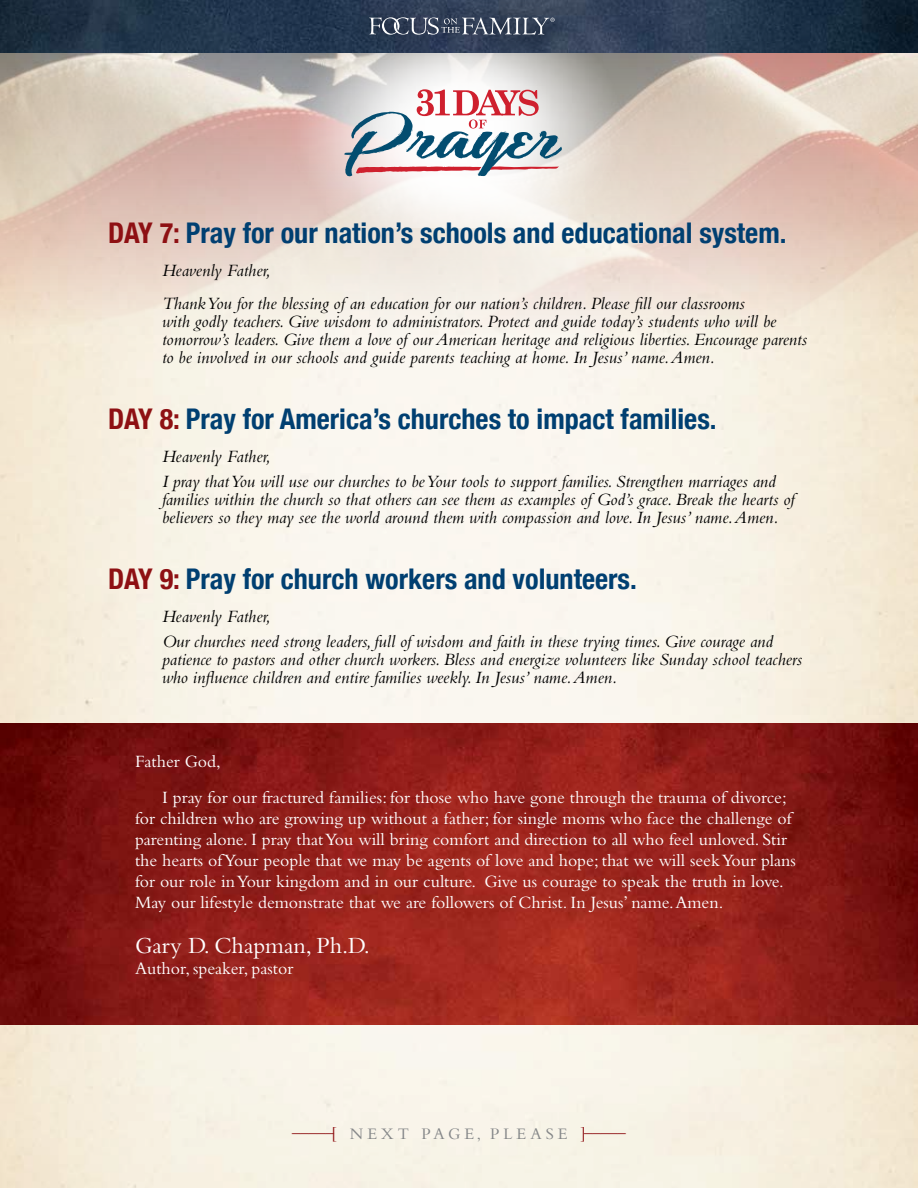
<style>
.page{position:relative;width:918px;height:1188px;background:#fff}
.page>*{position:absolute;margin:0;border:0;box-sizing:border-box;transform-origin:0 0}
.t1{font:700 condensed 28.5px "Helvetica Neue";color:#003f71}
.t2{font:24px "Bembo Std";color:#fff}
.t3{font:italic 18px/18px "Bembo Std";color:#000}
.t4{font:18px/21px "Bembo Std";color:#fff}
.t5{font:16.8px "Bembo Std";letter-spacing:.24em;color:#848688}
.s1{color:#8e1013}
</style>
<div class="page">
<img style="left:0;top:52px;width:918px;height:468px">
<img style="left:287px;top:52px;width:339px;height:175px">
<svg style="left:344px;top:89px;width:218px;height:87px"></svg>
<img style="left:0;top:723px;width:918px;height:302px">
<img style="left:0;top:0;width:918px;height:52px">
<div style="left:349px;top:0;width:224px;height:56px;background:#000;opacity:.75"></div>
<svg style="left:369px;top:17px;width:186px;height:18px;background:#586376"></svg>
<h1 class="t1" style="left:108px;top:210px;width:680px"><span class="s1">DAY 7:</span> Pray for our nation’s schools and educational system.</h1>
<p class="t3" style="left:162px;top:254px;width:584px;line-height:33px">Heavenly Father,<br>Thank You for the blessing of an education for our nation’s children. Please fill our classrooms</p>
<p class="t3" style="left:162px;top:312px;width:647px">with godly teachers. Give wisdom to administrators. Protect and guide today’s students who will be tomorrow’s leaders. Give them a love of our American heritage and religious liberties. Encourage parents to be involved in our schools and guide parents teaching at home. In Jesus’ name. Amen.</p>
<h1 class="t1" style="left:108px;top:396px;width:610px"><span class="s1">DAY 8:</span> Pray for America’s churches to impact families.</h1>
<p class="t3" style="left:162px;top:444px;width:616px;line-height:24.8px">Heavenly Father,<br>I pray that You will use our churches to be Your tools to support families. Strengthen marriages and</p>
<p class="t3" style="left:162px;top:490px;width:634px">families within the church so that others can see them as examples of God’s grace. Break the hearts of believers so they may see the world around them with compassion and love. In Jesus’ name. Amen.</p>
<h1 class="t1" style="left:108px;top:555px;width:530px"><span class="s1">DAY 9:</span> Pray for church workers and volunteers.</h1>
<p class="t3" style="left:162px;top:604px;width:613px;line-height:24.8px">Heavenly Father,<br>Our churches need strong leaders, full of wisdom and faith in these trying times. Give courage and</p>
<p class="t3" style="left:162px;top:650px;width:642px">patience to pastors and other church workers. Bless and energize volunteers like Sunday school teachers who influence children and entire families weekly. In Jesus’ name. Amen.</p>
<p class="t4" style="left:162px;top:743px;width:626px;line-height:36px;text-indent:-27px">Father God,<br>I pray for our fractured families: for those who have gone through the trauma of divorce;</p>
<p class="t4" style="left:135px;top:807px;width:662px">for children who are growing up without a father; for single moms who face the challenge of parenting alone. I pray that You will bring comfort and direction to all who feel unloved. Stir the hearts of Your people that we may be agents of love and hope; that we will seek Your plans for our role in Your kingdom and in our culture. Give us courage to speak the truth in love.<br>May our lifestyle demonstrate that we are followers of Christ. In Jesus’ name. Amen.</p>
<h2 class="t2" style="left:135px;top:931px;width:237px">Gary D. Chapman, Ph.D.</h2>
<p class="t4" style="left:135px;top:957px;width:160px">Author, speaker, pastor</p>
<p class="t5" style="left:292px;top:1124px;width:335px"><sup>_____</sup><span class="s1">[</span> NEXT PAGE, PLEASE <span class="s1">]</span><sup>_____</sup></p>
</div>
